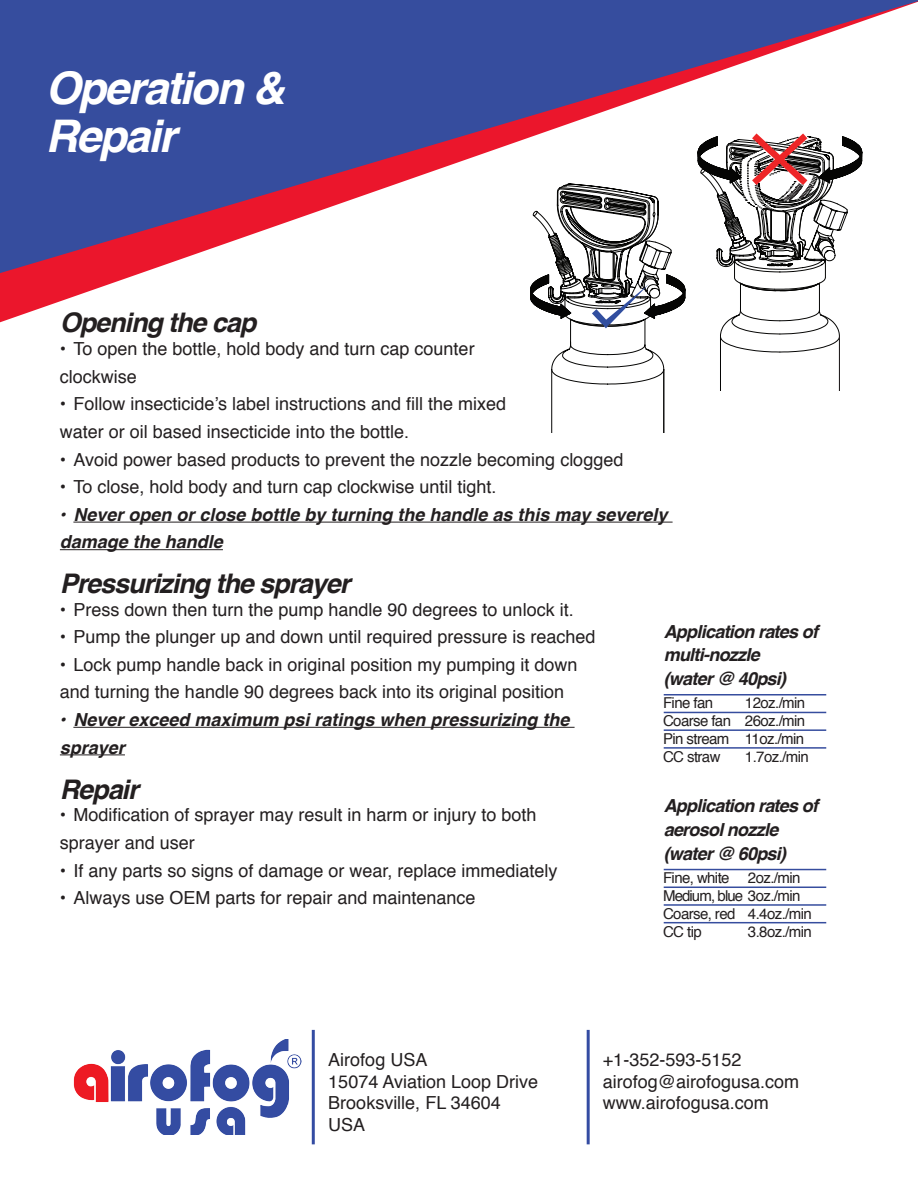
<style>
.page{position:relative;width:918px;height:1188px;background:#fff}
.page>*{position:absolute;margin:0;border:0;box-sizing:border-box;transform-origin:0 0}
.t1{font:italic 700 45px "Helvetica";letter-spacing:-.04em;color:#fff}
.t2{font:italic 700 27px "Helvetica";letter-spacing:-.04em;color:#231f20}
.t3{font:18px/21.6px "Helvetica";color:#231f20}
.t4{font:italic 700 18px/27.6px "Helvetica";color:#231f20}
.t5{font:italic 700 18px "Helvetica";letter-spacing:-.04em;color:#231f20}
.t6{font:15px "Helvetica";letter-spacing:-.04em;color:#231f20}
.t7{font:15px "Helvetica";letter-spacing:-.06em;color:#231f20}
</style>
<div class="page">
<img style="left:73px;top:1039px;width:229px;height:96px">
<hr style="left:312px;top:1030px;width:3px;height:114px;background:#344ca2">
<hr style="left:587px;top:1030px;width:3px;height:114px;background:#344ca2">
<svg style="left:0;top:274px;width:138px;height:49px"></svg>
<svg style="left:0;top:0;width:523px;height:274px;fill:#364d9e"></svg>
<hr style="left:73px;top:522px;width:600px;height:1px;background:#231f20">
<hr style="left:60px;top:549px;width:163px;height:1px;background:#231f20">
<hr style="left:73px;top:727px;width:502px;height:1px;background:#231f20">
<hr style="left:60px;top:754px;width:65px;height:1px;background:#231f20">
<hr style="left:664px;top:694px;width:162px;height:2px;background:#364d9e">
<hr style="left:664px;top:869px;width:162px;height:1px;background:#364d9e">
<hr style="left:664px;top:712px;width:162px;height:1px;background:#364d9e">
<hr style="left:664px;top:887px;width:162px;height:1px;background:#364d9e">
<hr style="left:664px;top:729px;width:162px;height:2px;background:#364d9e">
<hr style="left:664px;top:904px;width:162px;height:2px;background:#364d9e">
<hr style="left:664px;top:747px;width:162px;height:2px;background:#364d9e">
<hr style="left:664px;top:922px;width:162px;height:1px;background:#364d9e">
<svg style="left:523px;top:0;width:395px;height:432px"></svg>
<p class="t1" style="left:45px;top:51px;width:241px">Operation &amp;</p>
<p class="t1" style="left:45px;top:99px;width:133px">Repair</p>
<p class="t2" style="left:60px;top:301px;width:198px">Opening the cap</p>
<p class="t3" style="left:60px;top:336px;width:416px;line-height:27.6px">• To open the bottle, hold body and turn cap counter clockwise</p>
<p class="t3" style="left:60px;top:391px;width:448px;line-height:27.6px">• Follow insecticide’s label instructions and fill the mixed water or oil based insecticide into the bottle.</p>
<p class="t3" style="left:60px;top:449px;width:565px">• Avoid power based products to prevent the nozzle becoming clogged</p>
<p class="t3" style="left:60px;top:477px;width:438px">• To close, hold body and turn cap clockwise until tight.</p>
<p class="t4" style="left:60px;top:501px;width:609px">• Never open or close bottle by turning the handle as this may severely damage the handle</p>
<p class="t2" style="left:60px;top:561px;width:292px">Pressurizing the sprayer</p>
<p class="t3" style="left:60px;top:599px;width:515px">• Press down then turn the pump handle 90 degrees to unlock it.</p>
<p class="t3" style="left:60px;top:627px;width:537px">• Pump the plunger up and down until required pressure is reached</p>
<p class="t3" style="left:60px;top:651px;width:519px;line-height:27.6px">• Lock pump handle back in original position my pumping it down and turning the handle 90 degrees back into its original position</p>
<p class="t4" style="left:60px;top:706px;width:511px">• Never exceed maximum psi ratings when pressurizing the sprayer</p>
<p class="t2" style="left:60px;top:767px;width:80px">Repair</p>
<p class="t3" style="left:60px;top:802px;width:478px;line-height:27.6px">• Modification of sprayer may result in harm or injury to both sprayer and user</p>
<p class="t3" style="left:60px;top:860px;width:499px">• If any parts so signs of damage or wear, replace immediately</p>
<p class="t3" style="left:60px;top:888px;width:417px">• Always use OEM parts for repair and maintenance</p>
<p class="t5" style="left:664px;top:616px;width:156px">Application rates of</p>
<p class="t5" style="left:664px;top:640px;width:98px">multi-nozzle</p>
<p class="t5" style="left:664px;top:664px;width:124px">(water @ 40psi)</p>
<p class="t6" style="left:663px;top:691px;width:51px">Fine fan</p>
<p class="t6" style="left:663px;top:709px;width:69px">Coarse fan</p>
<p class="t6" style="left:663px;top:727px;width:68px">Pin stream</p>
<p class="t6" style="left:663px;top:745px;width:59px">CC straw</p>
<p class="t6" style="left:745px;top:691px;width:62px">12oz./min</p>
<p class="t6" style="left:745px;top:709px;width:62px">26oz./min</p>
<p class="t6" style="left:745px;top:727px;width:61px">11oz./min</p>
<p class="t6" style="left:745px;top:745px;width:65px">1.7oz./min</p>
<p class="t5" style="left:664px;top:791px;width:156px">Application rates of</p>
<p class="t5" style="left:664px;top:815px;width:116px">aerosol nozzle</p>
<p class="t5" style="left:664px;top:839px;width:124px">(water @ 60psi)</p>
<p class="t6" style="left:663px;top:866px;width:68px">Fine, white</p>
<p class="t7" style="left:663px;top:884px;width:139px">Medium, blue 3oz./min</p>
<p class="t6" style="left:663px;top:902px;width:74px">Coarse, red</p>
<p class="t6" style="left:663px;top:920px;width:40px">CC tip</p>
<p class="t6" style="left:748px;top:866px;width:54px">2oz./min</p>
<p class="t6" style="left:748px;top:902px;width:65px">4.4oz./min</p>
<p class="t6" style="left:748px;top:920px;width:65px">3.8oz./min</p>
<p class="t3" style="left:328px;top:1049px;width:211px">Airofog USA<br>15074 Aviation Loop Drive<br>Brooksville, FL 34604<br>USA</p>
<p class="t3" style="left:603px;top:1049px;width:198px">+1-352-593-5152 airofog@airofogusa.com www.airofogusa.com</p>
</div>
